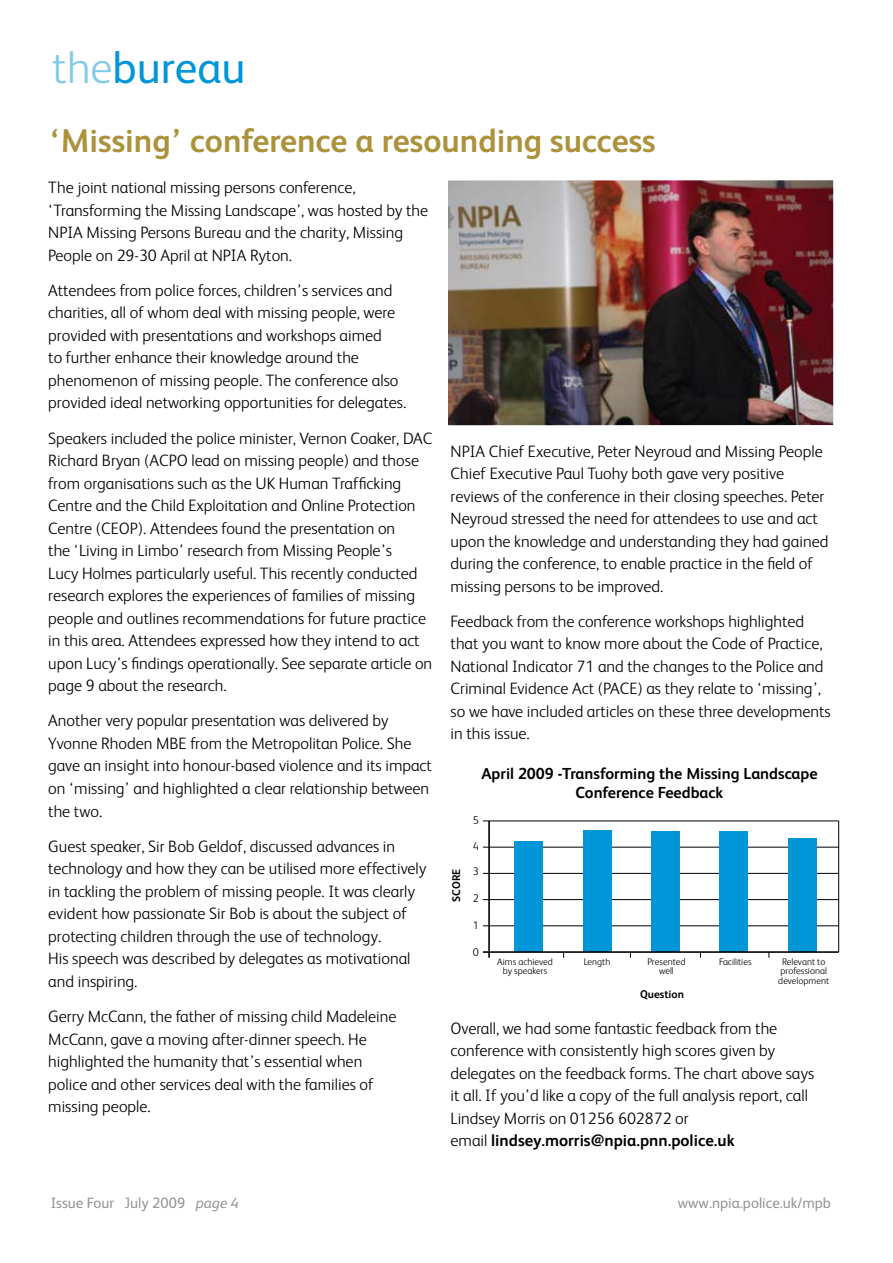
<style>
.page{position:relative;width:893px;height:1263px;background:#fff}
.page>*{position:absolute;margin:0;border:0;box-sizing:border-box;transform-origin:0 0}
.t1{font:45.15px "FS Albert";color:#0096d7}
.t2{font:700 33px "FS Albert";color:#ad923c}
.t3{font:300 16.5px/22.5px "FS Albert";color:#000}
.t4{font:700 15.9px/19.2px "FS Albert";color:#000;text-align:center}
.t5{font:15px "FS Albert";color:#939598}
.t6{font:700 11.25px "FS Albert";color:#000}
.t7{font:300 11.25px "FS Albert";color:#000}
.t8{font:300 9.6px/9.6px "FS Albert";color:#000;text-align:center}
.s1{font-weight:300;color:#80cbeb}
.s2{font-style:italic}
.s3{font-weight:700}
</style>
<div class="page">
<img style="left:448px;top:180px;width:385px;height:245px">
<hr style="left:483px;top:925px;width:356px;height:1px;background:#000">
<hr style="left:483px;top:899px;width:356px;height:1px;background:#000">
<hr style="left:483px;top:873px;width:356px;height:1px;background:#000">
<hr style="left:483px;top:847px;width:356px;height:1px;background:#000">
<hr style="left:483px;top:821px;width:356px;height:1px;background:#000">
<hr style="left:838px;top:821px;width:1px;height:131px;background:#000">
<div style="left:514px;top:841px;width:29px;height:111px;background:#0096d7"></div>
<div style="left:583px;top:830px;width:28px;height:122px;background:#0096d7"></div>
<div style="left:651px;top:832px;width:29px;height:120px;background:#0096d7"></div>
<div style="left:720px;top:832px;width:28px;height:120px;background:#0096d7"></div>
<div style="left:788px;top:838px;width:28px;height:114px;background:#0096d7"></div>
<hr style="left:483px;top:951px;width:356px;height:2px;background:#000">
<hr style="left:488px;top:821px;width:2px;height:137px;background:#000">
<h1 class="t1" style="left:52px;top:38px;width:195px"><span class="s1">the</span>bureau</h1>
<h2 class="t2" style="left:49px;top:118px;width:608px">‘Missing’ conference a resounding success</h2>
<p class="t3" style="left:48px;top:175px;width:381px">The joint national missing persons conference, ‘Transforming the Missing Landscape’, was hosted by the NPIA Missing Persons Bureau and the charity, Missing People on 29-30 April at NPIA Ryton.</p>
<p class="t3" style="left:48px;top:278px;width:359px">Attendees from police forces, children’s services and charities, all of whom deal with missing people, were provided with presentations and workshops aimed<br>to further enhance their knowledge around the phenomenon of missing people. The conference also provided ideal networking opportunities for delegates.</p>
<p class="t3" style="left:48px;top:426px;width:385px">Speakers included the police minister, Vernon Coaker, DAC Richard Bryan (ACPO lead on missing people) and those from organisations such as the UK Human Trafficking Centre and the Child Exploitation and Online Protection Centre (CEOP). Attendees found the presentation on<br>the ‘Living in Limbo’ research from Missing People’s<br>Lucy Holmes particularly useful. This recently conducted research explores the experiences of families of missing people and outlines recommendations for future practice in this area. Attendees expressed how they intend to act upon Lucy’s findings operationally. See separate article on page 9 about the research.</p>
<p class="t3" style="left:48px;top:709px;width:385px">Another very popular presentation was delivered by Yvonne Rhoden MBE from the Metropolitan Police. She gave an insight into honour-based violence and its impact on ‘missing’ and highlighted a clear relationship between the two.</p>
<p class="t3" style="left:48px;top:834px;width:380px">Guest speaker, Sir Bob Geldof, discussed advances in technology and how they can be utilised more effectively in tackling the problem of missing people. It was clearly evident how passionate Sir Bob is about the subject of protecting children through the use of technology.<br>His speech was described by delegates as motivational and inspiring.</p>
<p class="t3" style="left:48px;top:1004px;width:350px">Gerry McCann, the father of missing child Madeleine McCann, gave a moving after-dinner speech. He highlighted the humanity that’s essential when police and other services deal with the families of missing people.</p>
<p class="t5" style="left:51px;top:1193px;width:190px">Issue Four July 2009 <span class="s2">page 4</span></p>
<p class="t3" style="left:451px;top:439px;width:379px">NPIA Chief Executive, Peter Neyroud and Missing People Chief Executive Paul Tuohy both gave very positive reviews of the conference in their closing speeches. Peter Neyroud stressed the need for attendees to use and act upon the knowledge and understanding they had gained during the conference, to enable practice in the field of missing persons to be improved.</p>
<p class="t3" style="left:451px;top:609px;width:382px">Feedback from the conference workshops highlighted that you want to know more about the Code of Practice, National Indicator 71 and the changes to the Police and Criminal Evidence Act (PACE) as they relate to ‘missing’, so we have included articles on these three developments in this issue.</p>
<p class="t4" style="left:481px;top:763px;width:338px">April 2009 -Transforming the Missing Landscape<br>Conference Feedback</p>
<p class="t7" style="left:473px;top:812px;width:8px">5</p>
<p class="t6" style="left:449px;top:902px;width:35px;rotate:-90deg">SCORE</p>
<p class="t7" style="left:473px;top:839px;width:8px">4</p>
<p class="t7" style="left:473px;top:864px;width:8px">3</p>
<p class="t7" style="left:473px;top:891px;width:8px">2</p>
<p class="t7" style="left:473px;top:918px;width:8px">1</p>
<p class="t7" style="left:473px;top:944px;width:8px">0</p>
<p class="t8" style="left:497px;top:956px;width:57px">Aims achieved by speakers</p>
<p class="t8" style="left:584px;top:956px;width:28px">Length</p>
<p class="t8" style="left:647px;top:956px;width:40px">Presented well</p>
<p class="t8" style="left:719px;top:956px;width:34px">Facilities</p>
<p class="t8" style="left:778px;top:956px;width:52px">Relevant to professional development</p>
<p class="t6" style="left:640px;top:986px;width:45px">Question</p>
<p class="t3" style="left:451px;top:1016px;width:365px">Overall, we had some fantastic feedback from the conference with consistently high scores given by delegates on the feedback forms. The chart above says it all. If you’d like a copy of the full analysis report, call Lindsey Morris on 01256 602872 or<br>email <span class="s3">lindsey.morris@npia.pnn.police.uk</span></p>
<p class="t5" style="left:678px;top:1192px;width:155px">www.npia.police.uk/mpb</p>
</div>
